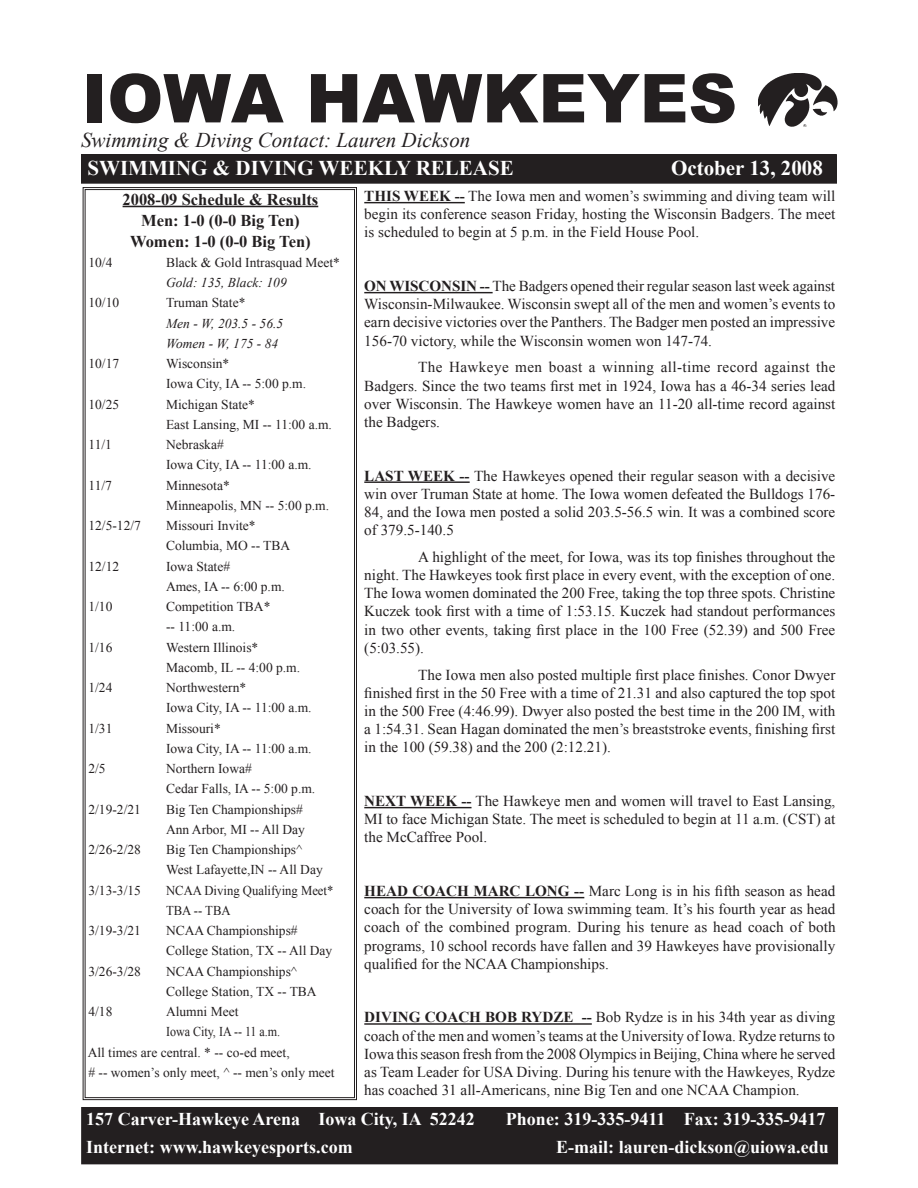
<style>
.page{position:relative;width:918px;height:1188px;background:#fff}
.page>*{position:absolute;margin:0;border:0;box-sizing:border-box;transform-origin:0 0}
.t1{font:900 67.5px "Arial";color:#231f20}
.t2{font:700 21px "Times New Roman";color:#fff}
.t3{font:italic 21px "Times New Roman";color:#231f20}
.t4{font:700 18px "Times New Roman";color:#fff}
.t5{font:700 16.5px "Times New Roman";color:#231f20}
.t6{font:15.15px/18.1px "Times New Roman";color:#231f20;text-align:justify}
.t7{font:13.5px "Times New Roman";color:#231f20}
.t8{font:italic 13.5px "Times New Roman";color:#231f20}
.t9{font:13.5px "Times New Roman";color:#231f20;scale:.94 1}
.t10{font:13.5px "Times New Roman";color:#231f20;scale:.89 1}
.s1{font-weight:700}
</style>
<div class="page">
<div style="left:82px;top:155px;width:754px;height:28px;background:#231f20"></div>
<div style="left:81px;top:154px;width:756px;height:30px;border:2px solid #231f20"></div>
<div style="left:82px;top:1108px;width:755px;height:56px;background:#231f20"></div>
<div style="left:81px;top:1107px;width:757px;height:57px;border:2px solid #231f20"></div>
<img style="left:758px;top:73px;width:79px;height:54px">
<svg style="left:82px;top:187px;width:275px;height:914px"></svg>
<hr style="left:364px;top:202px;width:101px;height:1px;background:#231f20">
<hr style="left:364px;top:292px;width:129px;height:1px;background:#231f20">
<hr style="left:364px;top:481px;width:106px;height:2px;background:#231f20">
<hr style="left:364px;top:807px;width:108px;height:1px;background:#231f20">
<hr style="left:364px;top:897px;width:220px;height:1px;background:#231f20">
<hr style="left:364px;top:1023px;width:228px;height:2px;background:#231f20">
<hr style="left:123px;top:206px;width:195px;height:1px;background:#231f20">
<p class="t1" style="left:81px;top:49px;width:658px">IOWA HAWKEYES</p>
<p class="t2" style="left:87px;top:153px;width:428px">SWIMMING &amp; DIVING WEEKLY RELEASE</p>
<p class="t3" style="left:81px;top:126px;width:391px">Swimming &amp; Diving Contact: Lauren Dickson</p>
<p class="t2" style="left:671px;top:154px;width:153px">October 13, 2008</p>
<p class="t6" style="left:364px;top:187px;width:473px"><span class="s1">THIS WEEK --</span> The Iowa men and women’s swimming and diving team will begin its conference season Friday, hosting the Wisconsin Badgers. The meet is scheduled to begin at 5 p.m. in the Field House Pool.</p>
<p class="t6" style="left:364px;top:277px;width:473px"><span class="s1">ON WISCONSIN --</span> The Badgers opened their regular season last week against Wisconsin-Milwaukee. Wisconsin swept all of the men and women’s events to earn decisive victories over the Panthers. The Badger men posted an impressive 156-70 victory, while the Wisconsin women won 147-74.</p>
<p class="t6" style="left:364px;top:358px;width:473px;text-indent:54px">The Hawkeye men boast a winning all-time record against the Badgers. Since the two teams first met in 1924, Iowa has a 46-34 series lead over Wisconsin. The Hawkeye women have an 11-20 all-time record against the Badgers.</p>
<p class="t6" style="left:364px;top:466px;width:473px"><span class="s1">LAST WEEK --</span> The Hawkeyes opened their regular season with a decisive win over Truman State at home. The Iowa women defeated the Bulldogs 176- 84, and the Iowa men posted a solid 203.5-56.5 win. It was a combined score of 379.5-140.5</p>
<p class="t6" style="left:364px;top:548px;width:473px;text-indent:54px">A highlight of the meet, for Iowa, was its top finishes throughout the night. The Hawkeyes took first place in every event, with the exception of one.<br>The Iowa women dominated the 200 Free, taking the top three spots. Christine Kuczek took first with a time of 1:53.15. Kuczek had standout performances in two other events, taking first place in the 100 Free (52.39) and 500 Free (5:03.55).</p>
<p class="t6" style="left:364px;top:665px;width:473px;text-indent:54px">The Iowa men also posted multiple first place finishes. Conor Dwyer finished first in the 50 Free with a time of 21.31 and also captured the top spot in the 500 Free (4:46.99). Dwyer also posted the best time in the 200 IM, with a 1:54.31. Sean Hagan dominated the men’s breaststroke events, finishing first in the 100 (59.38) and the 200 (2:12.21).</p>
<p class="t6" style="left:364px;top:792px;width:473px"><span class="s1">NEXT WEEK --</span> The Hawkeye men and women will travel to East Lansing, MI to face Michigan State. The meet is scheduled to begin at 11 a.m. (CST) at the McCaffree Pool.</p>
<p class="t5" style="left:123px;top:188px;width:197px">2008-09 Schedule &amp; Results</p>
<p class="t5" style="left:141px;top:209px;width:160px">Men: 1-0 (0-0 Big Ten)</p>
<p class="t5" style="left:130px;top:230px;width:182px">Women: 1-0 (0-0 Big Ten)</p>
<p class="t7" style="left:88px;top:253px;width:26px">10/4</p>
<p class="t7" style="left:166px;top:253px;width:175px">Black &amp; Gold Intrasquad Meet*</p>
<p class="t8" style="left:166px;top:273px;width:122px">Gold: 135, Black: 109</p>
<p class="t7" style="left:88px;top:294px;width:32px">10/10</p>
<p class="t7" style="left:166px;top:294px;width:81px">Truman State*</p>
<p class="t8" style="left:166px;top:314px;width:119px">Men - W, 203.5 - 56.5</p>
<p class="t8" style="left:166px;top:334px;width:114px">Women - W, 175 - 84</p>
<p class="t7" style="left:88px;top:355px;width:32px">10/17</p>
<p class="t7" style="left:166px;top:355px;width:65px">Wisconsin*</p>
<p class="t7" style="left:166px;top:375px;width:142px">Iowa City, IA -- 5:00 p.m.</p>
<p class="t7" style="left:88px;top:395px;width:32px">10/25</p>
<p class="t7" style="left:166px;top:395px;width:90px">Michigan State*</p>
<p class="t7" style="left:166px;top:415px;width:167px">East Lansing, MI -- 11:00 a.m.</p>
<p class="t7" style="left:88px;top:436px;width:25px">11/1</p>
<p class="t7" style="left:166px;top:436px;width:59px">Nebraska#</p>
<p class="t7" style="left:166px;top:456px;width:147px">Iowa City, IA -- 11:00 a.m.</p>
<p class="t7" style="left:88px;top:476px;width:25px">11/7</p>
<p class="t7" style="left:166px;top:476px;width:65px">Minnesota*</p>
<p class="t7" style="left:166px;top:496px;width:165px">Minneapolis, MN -- 5:00 p.m.</p>
<p class="t7" style="left:88px;top:517px;width:54px">12/5-12/7</p>
<p class="t7" style="left:166px;top:517px;width:91px">Missouri Invite*</p>
<p class="t7" style="left:166px;top:537px;width:126px">Columbia, MO -- TBA</p>
<p class="t7" style="left:88px;top:557px;width:32px">12/12</p>
<p class="t7" style="left:166px;top:557px;width:66px">Iowa State#</p>
<p class="t7" style="left:166px;top:577px;width:120px">Ames, IA -- 6:00 p.m.</p>
<p class="t7" style="left:88px;top:598px;width:26px">1/10</p>
<p class="t7" style="left:166px;top:598px;width:106px">Competition TBA*</p>
<p class="t7" style="left:166px;top:618px;width:71px">-- 11:00 a.m.</p>
<p class="t7" style="left:88px;top:638px;width:26px">1/16</p>
<p class="t7" style="left:166px;top:638px;width:94px">Western Illinois*</p>
<p class="t7" style="left:166px;top:658px;width:136px">Macomb, IL -- 4:00 p.m.</p>
<p class="t7" style="left:88px;top:679px;width:26px">1/24</p>
<p class="t7" style="left:166px;top:679px;width:82px">Northwestern*</p>
<p class="t7" style="left:166px;top:699px;width:147px">Iowa City, IA -- 11:00 a.m.</p>
<p class="t7" style="left:88px;top:719px;width:26px">1/31</p>
<p class="t7" style="left:166px;top:719px;width:56px">Missouri*</p>
<p class="t7" style="left:166px;top:739px;width:147px">Iowa City, IA -- 11:00 a.m.</p>
<p class="t7" style="left:88px;top:760px;width:19px">2/5</p>
<p class="t7" style="left:166px;top:760px;width:87px">Northern Iowa#</p>
<p class="t7" style="left:166px;top:780px;width:151px">Cedar Falls, IA -- 5:00 p.m.</p>
<p class="t7" style="left:88px;top:800px;width:54px">2/19-2/21</p>
<p class="t7" style="left:166px;top:800px;width:138px">Big Ten Championships#</p>
<p class="t7" style="left:166px;top:820px;width:140px">Ann Arbor, MI -- All Day</p>
<p class="t7" style="left:88px;top:841px;width:54px">2/26-2/28</p>
<p class="t7" style="left:166px;top:841px;width:138px">Big Ten Championships^</p>
<p class="t7" style="left:166px;top:861px;width:158px">West Lafayette,IN -- All Day</p>
<p class="t7" style="left:88px;top:881px;width:54px">3/13-3/15</p>
<p class="t9" style="left:166px;top:881px;width:180px">NCAA Diving Qualifying Meet*</p>
<p class="t9" style="left:166px;top:901px;width:70px">TBA -- TBA</p>
<p class="t7" style="left:88px;top:922px;width:54px">3/19-3/21</p>
<p class="t7" style="left:166px;top:922px;width:133px">NCAA Championships#</p>
<p class="t7" style="left:166px;top:942px;width:168px">College Station, TX -- All Day</p>
<p class="t7" style="left:88px;top:962px;width:54px">3/26-3/28</p>
<p class="t7" style="left:166px;top:962px;width:133px">NCAA Championships^</p>
<p class="t7" style="left:166px;top:982px;width:152px">College Station, TX -- TBA</p>
<p class="t7" style="left:88px;top:1003px;width:26px">4/18</p>
<p class="t7" style="left:166px;top:1003px;width:74px">Alumni Meet</p>
<p class="t10" style="left:166px;top:1023px;width:130px">Iowa City, IA -- 11 a.m.</p>
<p class="t7" style="left:88px;top:1043px;width:204px">All times are central. * -- co-ed meet,</p>
<p class="t7" style="left:88px;top:1063px;width:248px"># -- women’s only meet, ^ -- men’s only meet</p>
<p class="t6" style="left:364px;top:882px;width:473px"><span class="s1">HEAD COACH MARC LONG --</span> Marc Long is in his fifth season as head coach for the University of Iowa swimming team. It’s his fourth year as head coach of the combined program. During his tenure as head coach of both programs, 10 school records have fallen and 39 Hawkeyes have provisionally qualified for the NCAA Championships.</p>
<p class="t6" style="left:364px;top:1008px;width:473px"><span class="s1">DIVING COACH BOB RYDZE --</span> Bob Rydze is in his 34th year as diving coach of the men and women’s teams at the University of Iowa. Rydze returns to Iowa this season fresh from the 2008 Olympics in Beijing, China where he served as Team Leader for USA Diving. During his tenure with the Hawkeyes, Rydze has coached 31 all-Americans, nine Big Ten and one NCAA Champion.</p>
<p class="t4" style="left:86px;top:1107px;width:390px">157 Carver-Hawkeye Arena Iowa City, IA 52242</p>
<p class="t4" style="left:506px;top:1107px;width:321px">Phone: 319-335-9411 Fax: 319-335-9417</p>
<p class="t4" style="left:86px;top:1134px;width:268px">Internet: www.hawkeyesports.com</p>
<p class="t4" style="left:556px;top:1134px;width:274px">E-mail: lauren-dickson@uiowa.edu</p>
</div>
